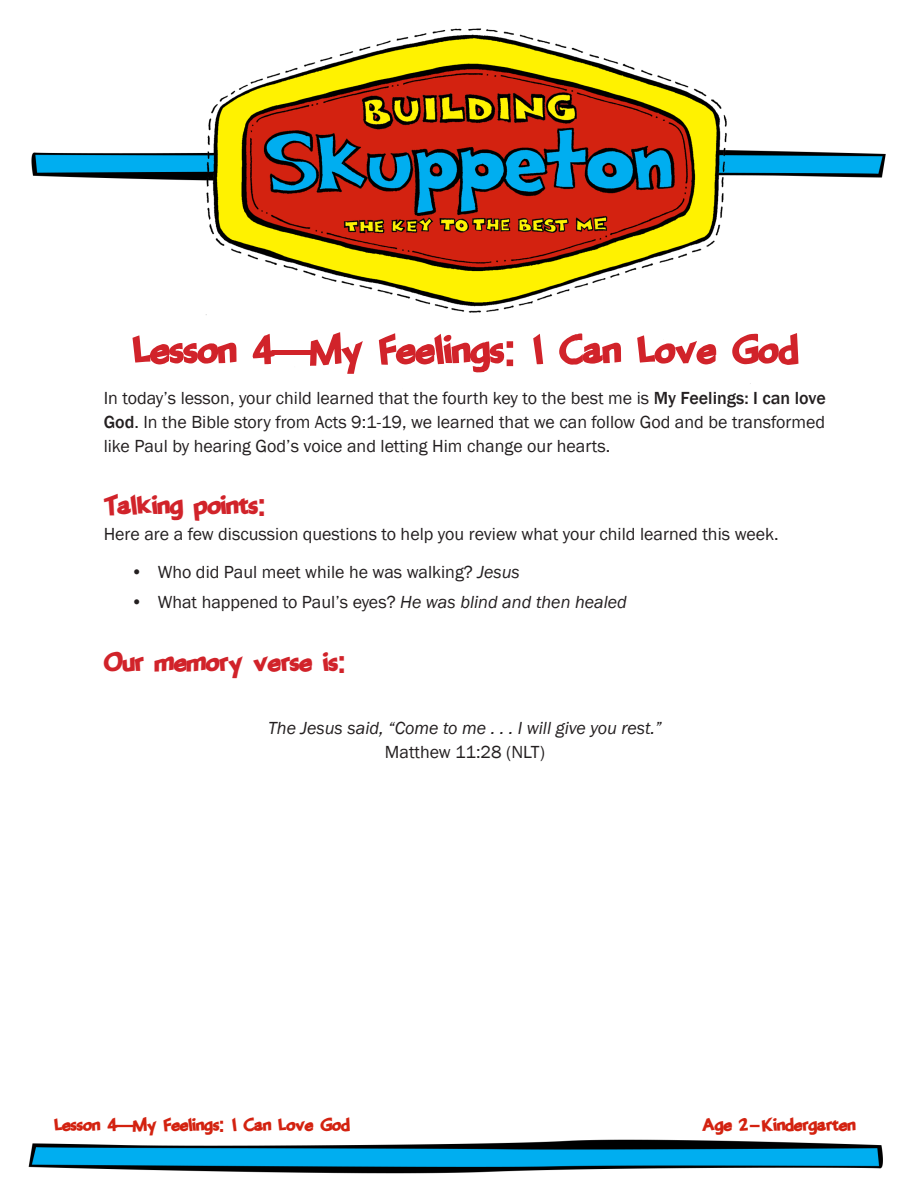
<style>
.page{position:relative;width:918px;height:1188px;background:#fff}
.page>*{position:absolute;margin:0;border:0;box-sizing:border-box;transform-origin:0 0}
.t1{font:54px "Fantastic Party";color:#d1232a}
.t2{font:36px "Fantastic Party";color:#d1232a}
.t3{font:24px "Fantastic Party";color:#d32210}
.Body{font:18px/24px "Franklin Gothic";color:#231f20;text-align:justify}
.Scripture{font:italic 18px "Franklin Gothic";color:#231f20}
.s1{font-family:"Franklin Gothic";font-weight:500}
.s2{font-weight:500}
.s3{font-style:italic}
</style>
<div class="page">
<img style="left:28px;top:28px;width:858px;height:1146px">
<p class="t1" style="left:132px;top:331px;width:667px">Lesson 4<span class="s1">—</span>My Feelings<span class="s1">:</span> I Can Love God</p>
<p class="Body" style="left:104px;top:386px;width:724px">In today’s lesson, your child learned that the fourth key to the best me is <span class="s2">My Feelings: I can love God</span>. In the Bible story from Acts 9:1-19, we learned that we can follow God and be transformed like Paul by hearing God’s voice and letting Him change our hearts.</p>
<p class="t2" style="left:104px;top:493px;width:164px">Talking points<span class="s1">:</span></p>
<p class="Body" style="left:104px;top:523px;width:677px">Here are a few discussion questions to help you review what your child learned this week.</p>
<p class="Body" style="left:131px;top:560px;width:391px">• Who did Paul meet while he was walking? <span class="s3">Jesus</span></p>
<p class="Body" style="left:131px;top:591px;width:498px">• What happened to Paul’s eyes? <span class="s3">He was blind and then healed</span></p>
<p class="t2" style="left:104px;top:650px;width:244px">Our memory verse is<span class="s1">:</span></p>
<p class="Scripture" style="left:268px;top:717px;width:395px">The Jesus said, “Come to me . . . I will give you rest.”</p>
<p class="Body" style="left:385px;top:741px;width:162px">Matthew 11:28 (NLT)</p>
<h3 class="t3" style="left:54px;top:1117px;width:297px">Lesson 4<span class="s1">—</span>My Feelings<span class="s1">:</span> I Can Love God</h3>
<h3 class="t3" style="left:702px;top:1117px;width:155px">Age 2<span class="s1">–</span>Kindergarten</h3>
</div>
